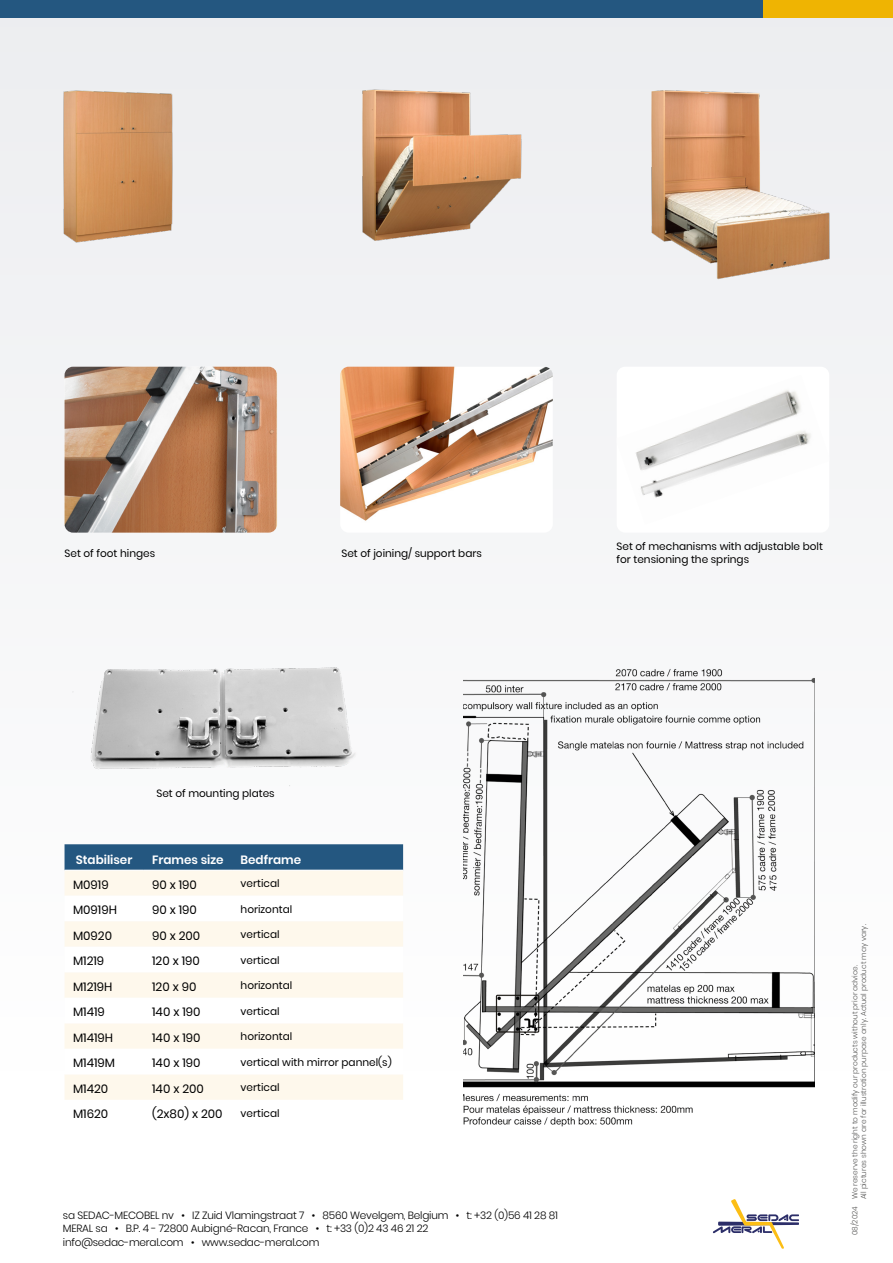
<style>
.page{position:relative;width:893px;height:1263px;background:#fff}
.page>*{position:absolute;margin:0;border:0;box-sizing:border-box;transform-origin:0 0}
.t1{font:12px "Poppins";color:#000}
.t2{font:600 12px "Poppins";color:#fff}
.smalltext{font:10.5px/12.6px "Poppins";color:#000}
.t3{font:300 10.5px/13.5px "Poppins";letter-spacing:-.02em;color:#000}
.t4{font:300 7.35px/8.9px "Poppins";color:#575756}
</style>
<div class="page">
<div style="left:0;top:18px;width:893px;height:1052px;background:#f4f5f6"></div>
<div style="left:0;top:0;width:763px;height:18px;background:#245780"></div>
<div style="left:763px;top:0;width:130px;height:18px;background:#efb402"></div>
<svg style="left:713px;top:1199px;width:85px;height:50px"></svg>
<svg style="left:65px;top:844px;width:338px;height:26px;background:#295a82"></svg>
<div style="left:65px;top:871px;width:338px;height:24px;background:#fef8ec"></div>
<svg style="left:65px;top:922px;width:338px;height:178px;fill:#fef8ec"></svg>
<hr style="left:65px;top:870px;width:79px;height:1px;background:#fff">
<hr style="left:144px;top:870px;width:88px;height:1px;background:#fff">
<hr style="left:232px;top:870px;width:171px;height:1px;background:#fff">
<img style="left:63px;top:90px;width:110px;height:153px">
<img style="left:362px;top:89px;width:160px;height:152px">
<img style="left:651px;top:90px;width:179px;height:190px">
<img style="left:65px;top:367px;width:212px;height:166px">
<img style="left:340px;top:367px;width:213px;height:154px">
<div style="left:617px;top:367px;width:212px;height:166px;background:#fff;border-radius:9px"></div>
<img style="left:636px;top:390px;width:175px;height:108px">
<img style="left:463px;top:669px;width:351px;height:458px">
<img style="left:91px;top:667px;width:264px;height:119px">
<p class="smalltext" style="left:65px;top:547px;width:92px">Set of foot hinges</p>
<p class="smalltext" style="left:341px;top:547px;width:142px">Set of joining/ support bars</p>
<p class="smalltext" style="left:616px;top:540px;width:208px">Set of mechanisms with adjustable bolt for tensioning the springs</p>
<p class="smalltext" style="left:156px;top:787px;width:120px">Set of mounting plates</p>
<p class="t2" style="left:76px;top:852px;width:58px">Stabiliser</p>
<p class="t2" style="left:152px;top:852px;width:73px">Frames size</p>
<p class="t2" style="left:241px;top:852px;width:62px">Bedframe</p>
<p class="t1" style="left:73px;top:878px;width:37px">M0919</p>
<p class="t1" style="left:152px;top:878px;width:46px">90 x 190</p>
<p class="smalltext" style="left:241px;top:877px;width:41px">vertical</p>
<p class="t1" style="left:73px;top:903px;width:45px">M0919H</p>
<p class="t1" style="left:152px;top:903px;width:46px">90 x 190</p>
<p class="smalltext" style="left:241px;top:903px;width:53px">horizontal</p>
<p class="t1" style="left:73px;top:929px;width:41px">M0920</p>
<p class="t1" style="left:152px;top:929px;width:50px">90 x 200</p>
<p class="smalltext" style="left:241px;top:928px;width:41px">vertical</p>
<p class="t1" style="left:73px;top:954px;width:33px">M1219</p>
<p class="t1" style="left:152px;top:954px;width:49px">120 x 190</p>
<p class="smalltext" style="left:241px;top:954px;width:41px">vertical</p>
<p class="t1" style="left:73px;top:980px;width:41px">M1219H</p>
<p class="t1" style="left:152px;top:980px;width:46px">120 x 90</p>
<p class="smalltext" style="left:241px;top:979px;width:53px">horizontal</p>
<p class="t1" style="left:73px;top:1005px;width:33px">M1419</p>
<p class="t1" style="left:152px;top:1005px;width:50px">140 x 190</p>
<p class="smalltext" style="left:241px;top:1005px;width:41px">vertical</p>
<p class="t1" style="left:73px;top:1031px;width:42px">M1419H</p>
<p class="t1" style="left:152px;top:1031px;width:50px">140 x 190</p>
<p class="smalltext" style="left:241px;top:1030px;width:53px">horizontal</p>
<p class="t1" style="left:73px;top:1056px;width:44px">M1419M</p>
<p class="t1" style="left:152px;top:1056px;width:50px">140 x 190</p>
<p class="smalltext" style="left:241px;top:1056px;width:153px">vertical with mirror pannel(s)</p>
<p class="t1" style="left:73px;top:1082px;width:37px">M1420</p>
<p class="t1" style="left:152px;top:1082px;width:53px">140 x 200</p>
<p class="smalltext" style="left:241px;top:1081px;width:41px">vertical</p>
<p class="t1" style="left:73px;top:1107px;width:37px">M1620</p>
<p class="t1" style="left:152px;top:1107px;width:72px">(2x80) x 200</p>
<p class="smalltext" style="left:241px;top:1107px;width:41px">vertical</p>
<p class="t3" style="left:63px;top:1208px;width:497px">sa SEDAC-MECOBEL nv • IZ Zuid Vlamingstraat 7 • 8560 Wevelgem, Belgium • t: +32 (0)56 41 28 81<br>MERAL sa • B.P. 4 - 72800 Aubigné-Racan, France • t: +33 (0)2 43 46 21 22<br>info@sedac-meral.com • www.sedac-meral.com</p>
<p class="t4" style="left:850px;top:1199px;width:277px;text-indent:-36px;rotate:-90deg">08/2024 We reserve the right to modify our products without prior advice.<br>All pictures shown are for illustration purpose only. Actual product may vary.</p>
</div>
